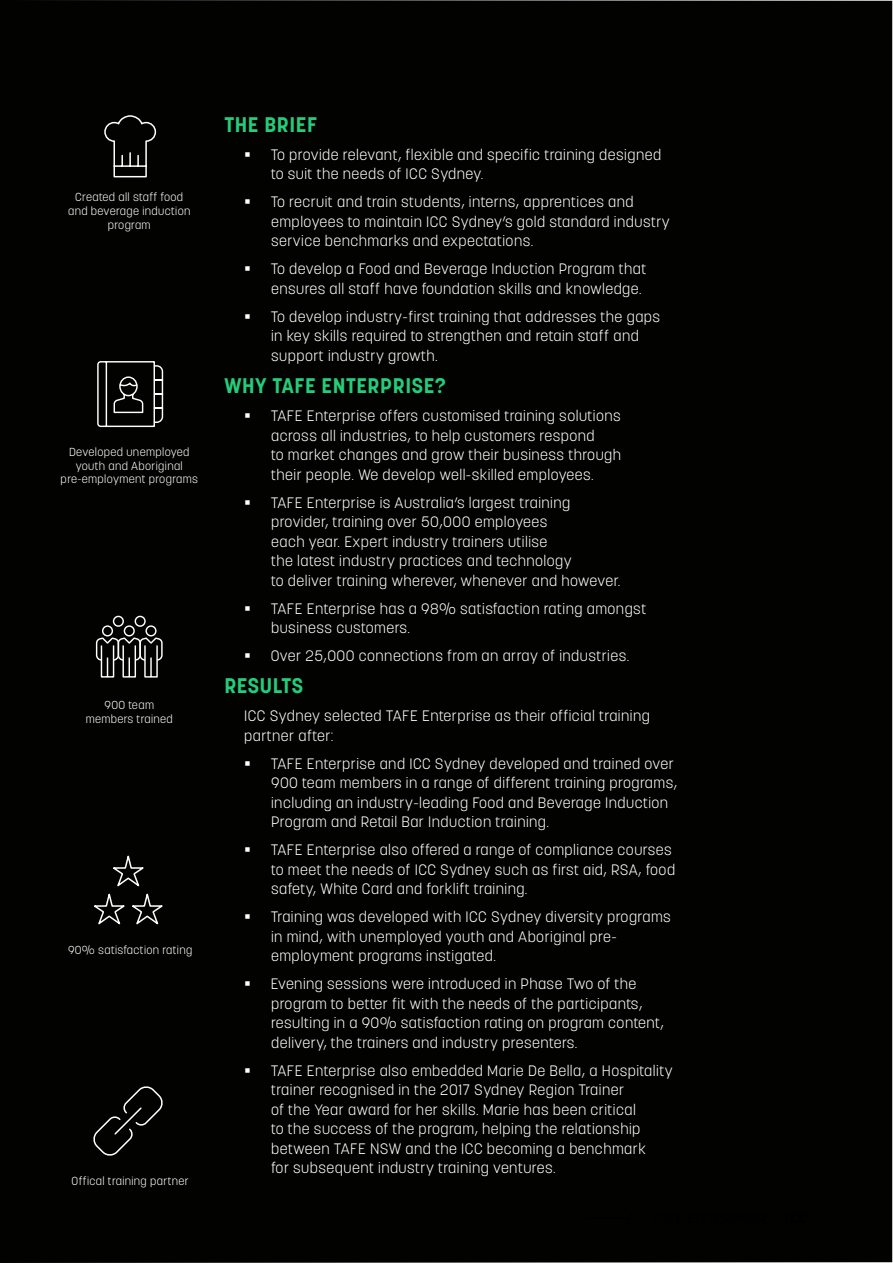
<style>
.page{position:relative;width:893px;height:1263px;background:#fff}
.page>*{position:absolute;margin:0;border:0;box-sizing:border-box;transform-origin:0 0}
.t1{font:700 21px "Korolev";letter-spacing:.03em;color:#24cd79}
.t2{font:300 15px/19.5px "Korolev";letter-spacing:.03em;color:#fff}
.t3{font:300 11.55px/13.8px "Korolev";letter-spacing:.03em;color:#fff;text-align:center}
</style>
<div class="page">
<div style="left:0;top:0;width:892px;height:1263px;background:#020300"></div>
<svg style="left:587px;top:1208px;width:45px;height:18px"></svg>
<svg style="left:95px;top:615px;width:68px;height:63px;background:#363634"></svg>
<svg style="left:96px;top:360px;width:68px;height:68px;background:#2d2d2b"></svg>
<svg style="left:103px;top:114px;width:54px;height:64px;background:#1f1f1d"></svg>
<svg style="left:90px;top:854px;width:77px;height:74px;background:#191917"></svg>
<svg style="left:91px;top:1084px;width:74px;height:74px;background:#121310"></svg>
<p class="t3" style="left:68px;top:190px;width:124px">Created all staff food and beverage induction program</p>
<p class="t3" style="left:61px;top:445px;width:139px">Developed unemployed youth and Aboriginal pre-employment programs</p>
<p class="t3" style="left:86px;top:698px;width:89px">900 team members trained</p>
<p class="t3" style="left:68px;top:943px;width:126px">90% satisfaction rating</p>
<p class="t3" style="left:72px;top:1174px;width:119px">Offical training partner</p>
<h1 class="t1" style="left:224px;top:111px;width:94px">THE BRIEF</h1>
<p class="t2" style="left:271px;top:145px;width:392px;text-indent:-27px">▪ To provide relevant, flexible and specific training designed to suit the needs of ICC Sydney.</p>
<p class="t2" style="left:271px;top:192px;width:400px;text-indent:-27px">▪ To recruit and train students, interns, apprentices and employees to maintain ICC Sydney’s gold standard industry service benchmarks and expectations.</p>
<p class="t2" style="left:244px;top:259px;width:404px;text-align:right">▪ To develop a Food and Beverage Induction Program that ensures all staff have foundation skills and knowledge.</p>
<p class="t2" style="left:271px;top:307px;width:391px;text-indent:-27px">▪ To develop industry-first training that addresses the gaps in key skills required to strengthen and retain staff and support industry growth.</p>
<h1 class="t1" style="left:224px;top:372px;width:223px">WHY TAFE ENTERPRISE?</h1>
<p class="t2" style="left:271px;top:406px;width:351px;text-indent:-27px">▪ TAFE Enterprise offers customised training solutions across all industries, to help customers respond<br>to market changes and grow their business through their people. We develop well-skilled employees.</p>
<p class="t2" style="left:271px;top:492px;width:351px;text-indent:-27px">▪ TAFE Enterprise is Australia’s largest training provider, training over 50,000 employees<br>each year. Expert industry trainers utilise<br>the latest industry practices and technology<br>to deliver training wherever, whenever and however.</p>
<p class="t2" style="left:271px;top:598px;width:377px;text-indent:-27px">▪ TAFE Enterprise has a 98% satisfaction rating amongst business customers.</p>
<p class="t2" style="left:244px;top:646px;width:387px">▪ Over 25,000 connections from an array of industries.</p>
<h1 class="t1" style="left:224px;top:673px;width:80px">RESULTS</h1>
<p class="t2" style="left:244px;top:706px;width:407px">ICC Sydney selected TAFE Enterprise as their official training partner after:</p>
<p class="t2" style="left:271px;top:754px;width:407px;text-indent:-27px">▪ TAFE Enterprise and ICC Sydney developed and trained over 900 team members in a range of different training programs, including an industry-leading Food and Beverage Induction Program and Retail Bar Induction training.</p>
<p class="t2" style="left:271px;top:840px;width:406px;text-indent:-27px">▪ TAFE Enterprise also offered a range of compliance courses to meet the needs of ICC Sydney such as first aid, RSA, food safety, White Card and forklift training.</p>
<p class="t2" style="left:271px;top:907px;width:401px;text-indent:-27px">▪ Training was developed with ICC Sydney diversity programs in mind, with unemployed youth and Aboriginal pre&shy;employment programs instigated.</p>
<p class="t2" style="left:271px;top:974px;width:394px;text-indent:-27px">▪ Evening sessions were introduced in Phase Two of the program to better fit with the needs of the participants, resulting in a 90% satisfaction rating on program content, delivery, the trainers and industry presenters.</p>
<p class="t2" style="left:271px;top:1061px;width:403px;text-indent:-27px">▪ TAFE Enterprise also embedded Marie De Bella, a Hospitality trainer recognised in the 2017 Sydney Region Trainer<br>of the Year award for her skills. Marie has been critical<br>to the success of the program, helping the relationship between TAFE NSW and the ICC becoming a benchmark<br>for subsequent industry training ventures.</p>
</div>
